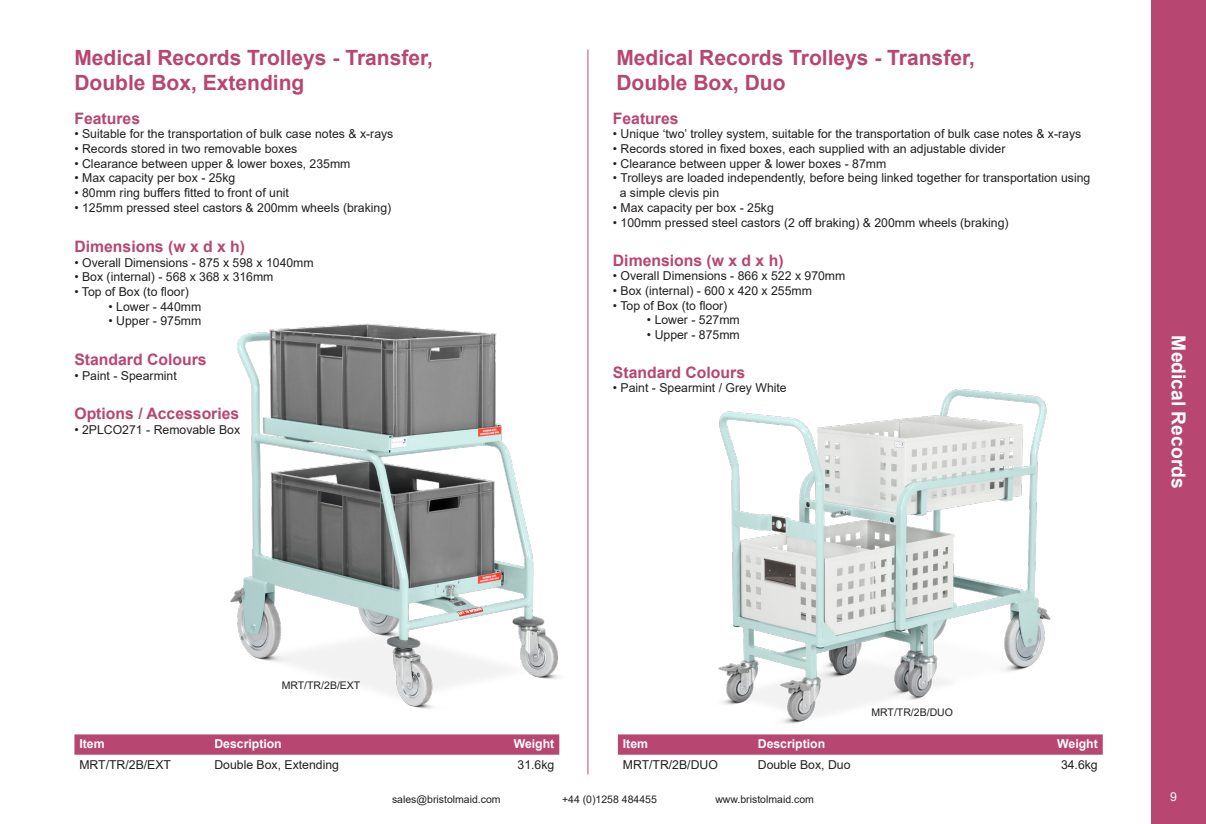
<style>
.page{position:relative;width:1206px;height:824px;background:#fff}
.page>*{position:absolute;margin:0;border:0;box-sizing:border-box;transform-origin:0 0}
.t1{font:700 21px "Arial";color:#b74671}
.t2{font:700 19.25px "Arial";color:#fff}
.t3{font:700 15.75px "Arial";color:#b74671}
.t4{font:12.25px "Arial";color:#231f20}
.t5{font:700 12.25px "Arial";color:#fff}
.t6{font:12.25px "Arial";color:#fff}
.t7{font:10.5px "Arial";color:#231f20}
</style>
<div class="page">
<div style="left:1151px;top:0;width:54px;height:823px;background:#b74671"></div>
<hr style="left:587px;top:50px;width:1px;height:724px;background:#d49bab">
<img style="left:718px;top:389px;width:333px;height:335px">
<img style="left:230px;top:323px;width:329px;height:386px">
<div style="left:74px;top:734px;width:485px;height:20px;background:#b74671"></div>
<div style="left:618px;top:734px;width:484px;height:20px;background:#b74671"></div>
<p class="t1" style="left:74px;top:43px;width:360px">Medical Records Trolleys - Transfer,</p>
<p class="t1" style="left:74px;top:68px;width:231px">Double Box, Extending</p>
<p class="t3" style="left:74px;top:107px;width:67px">Features</p>
<p class="t4" style="left:74px;top:126px;width:320px">• Suitable for the transportation of bulk case notes &amp; x-rays</p>
<p class="t4" style="left:74px;top:140px;width:224px">• Records stored in two removable boxes</p>
<p class="t4" style="left:74px;top:155px;width:277px">• Clearance between upper &amp; lower boxes, 235mm</p>
<p class="t4" style="left:74px;top:170px;width:162px">• Max capacity per box - 25kg</p>
<p class="t4" style="left:74px;top:184px;width:216px">• 80mm ring buffers fitted to front of unit</p>
<p class="t4" style="left:74px;top:199px;width:318px">• 125mm pressed steel castors &amp; 200mm wheels (braking)</p>
<p class="t3" style="left:74px;top:235px;width:172px">Dimensions (w x d x h)</p>
<p class="t4" style="left:74px;top:254px;width:241px">• Overall Dimensions - 875 x 598 x 1040mm</p>
<p class="t4" style="left:74px;top:268px;width:201px">• Box (internal) - 568 x 368 x 316mm</p>
<p class="t4" style="left:74px;top:283px;width:116px">• Top of Box (to floor)</p>
<p class="t4" style="left:108px;top:298px;width:94px">• Lower - 440mm</p>
<p class="t4" style="left:108px;top:313px;width:94px">• Upper - 975mm</p>
<p class="t3" style="left:74px;top:348px;width:134px">Standard Colours</p>
<p class="t4" style="left:74px;top:367px;width:104px">• Paint - Spearmint</p>
<p class="t3" style="left:74px;top:402px;width:166px">Options / Accessories</p>
<p class="t4" style="left:74px;top:421px;width:167px">• 2PLCO271 - Removable Box</p>
<p class="t1" style="left:616px;top:43px;width:360px">Medical Records Trolleys - Transfer,</p>
<p class="t1" style="left:616px;top:68px;width:171px">Double Box, Duo</p>
<p class="t3" style="left:613px;top:107px;width:67px">Features</p>
<p class="t4" style="left:613px;top:126px;width:470px">• Unique ‘two’ trolley system, suitable for the transportation of bulk case notes &amp; x-rays</p>
<p class="t4" style="left:613px;top:140px;width:394px">• Records stored in fixed boxes, each supplied with an adjustable divider</p>
<p class="t4" style="left:613px;top:155px;width:275px">• Clearance between upper &amp; lower boxes - 87mm</p>
<p class="t4" style="left:613px;top:170px;width:479px">• Trolleys are loaded independently, before being linked together for transportation using</p>
<p class="t4" style="left:619px;top:184px;width:101px">a simple clevis pin</p>
<p class="t4" style="left:613px;top:199px;width:162px">• Max capacity per box - 25kg</p>
<p class="t4" style="left:613px;top:214px;width:397px">• 100mm pressed steel castors (2 off braking) &amp; 200mm wheels (braking)</p>
<p class="t3" style="left:613px;top:249px;width:172px">Dimensions (w x d x h)</p>
<p class="t4" style="left:613px;top:267px;width:234px">• Overall Dimensions - 866 x 522 x 970mm</p>
<p class="t4" style="left:613px;top:282px;width:201px">• Box (internal) - 600 x 420 x 255mm</p>
<p class="t4" style="left:613px;top:297px;width:116px">• Top of Box (to floor)</p>
<p class="t4" style="left:647px;top:311px;width:94px">• Lower - 527mm</p>
<p class="t4" style="left:647px;top:326px;width:94px">• Upper - 875mm</p>
<p class="t3" style="left:613px;top:361px;width:134px">Standard Colours</p>
<p class="t4" style="left:613px;top:379px;width:175px">• Paint - Spearmint / Grey White</p>
<h2 class="t2" style="left:1191px;top:335px;width:154px;rotate:90deg">Medical Records</h2>
<p class="t7" style="left:282px;top:678px;width:80px">MRT/TR/2B/EXT</p>
<p class="t5" style="left:79px;top:735px;width:27px">Item</p>
<p class="t5" style="left:214px;top:735px;width:69px">Description</p>
<p class="t5" style="left:514px;top:735px;width:42px">Weight</p>
<p class="t4" style="left:79px;top:755px;width:93px">MRT/TR/2B/EXT</p>
<p class="t4" style="left:214px;top:755px;width:126px">Double Box, Extending</p>
<p class="t4" style="left:517px;top:755px;width:38px">31.6kg</p>
<p class="t7" style="left:871px;top:705px;width:83px">MRT/TR/2B/DUO</p>
<p class="t5" style="left:623px;top:735px;width:27px">Item</p>
<p class="t5" style="left:757px;top:735px;width:69px">Description</p>
<p class="t5" style="left:1057px;top:735px;width:42px">Weight</p>
<p class="t4" style="left:623px;top:755px;width:97px">MRT/TR/2B/DUO</p>
<p class="t4" style="left:757px;top:755px;width:94px">Double Box, Duo</p>
<p class="t4" style="left:1061px;top:755px;width:38px">34.6kg</p>
<p class="t7" style="left:392px;top:792px;width:110px">sales@bristolmaid.com</p>
<p class="t7" style="left:562px;top:792px;width:96px">+44 (0)1258 484455</p>
<p class="t7" style="left:715px;top:792px;width:100px">www.bristolmaid.com</p>
<p class="t6" style="left:1170px;top:788px;width:8px">9</p>
</div>
